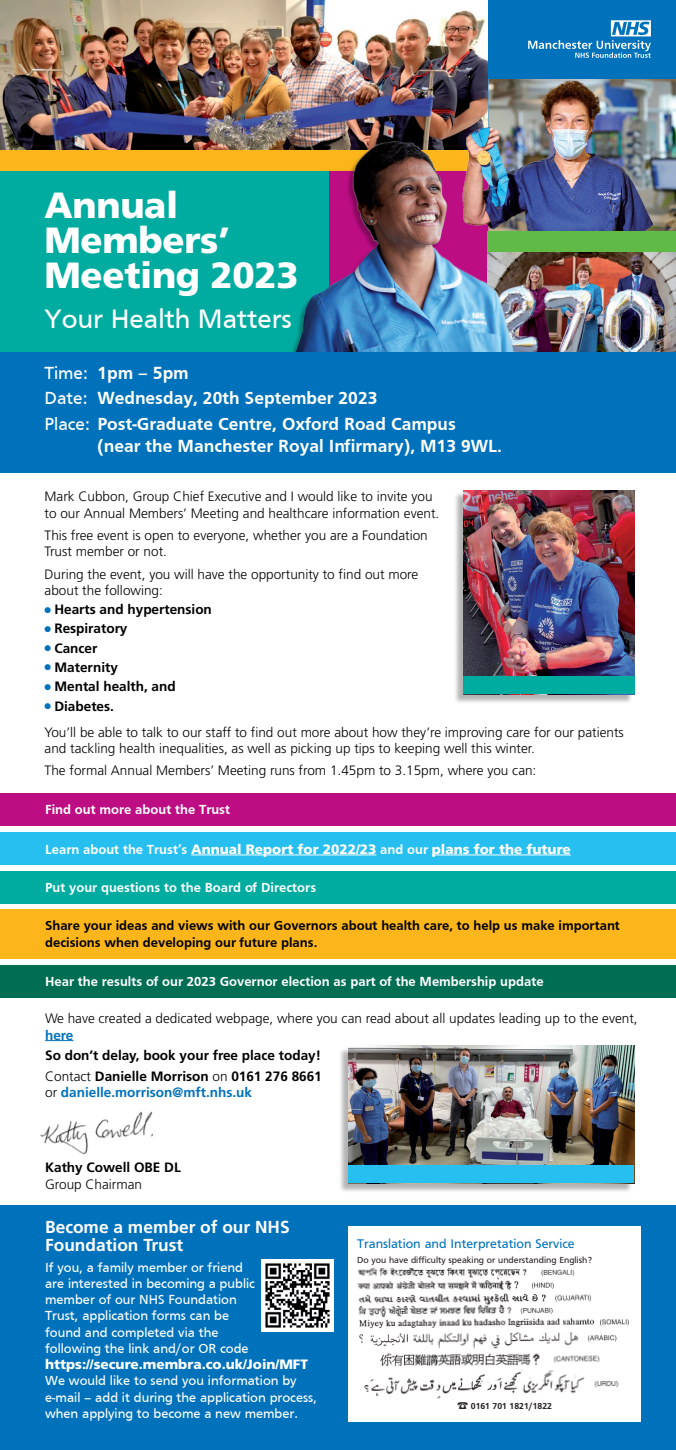
<style>
.page{position:relative;width:676px;height:1450px;background:#fff}
.page>*{position:absolute;margin:0;border:0;box-sizing:border-box;transform-origin:0 0}
.t1{font:36.4px/35.1px "Frutiger LT 75 Blk";letter-spacing:-.01em;color:#fff}
.t2{font:27.4px "Frutiger";color:#fff}
.t3{font:700 18.1px/25.5px "Frutiger";color:#fff}
.t4{font:17.3px/18px "Frutiger LT 65 Bd";color:#fff}
.t5{font:13.6px/16.3px "Frutiger LT 45 Lt";color:#000}
.t6{font:13.6px/16.3px "Frutiger";color:#fff}
.t7{font:13.6px/20.8px "Frutiger LT 65 Bd";color:#000}
.t8{font:700 13.6px "Frutiger";color:#fff}
.t9{font:700 13.6px/16.3px "Frutiger";color:#000}
.t10{font:13.6px "Frutiger LT 75 Blk";color:#fff}
.t11{font:13.6px "Frutiger LT 65 Bd";color:#0072bc}
.t12{font:13px "Frutiger";color:#0072bc}
.t13{font:9.1px "Frutiger";color:#231f20}
.t14{font:700 9px "Frutiger";color:#231f20}
.s1{font-weight:400}
.s2{color:#0072bc}
.s3{font-family:"Frutiger";font-weight:700}
.s4{font-family:"Frutiger LT 45 Lt"}
.s5{font-family:"Frutiger LT 45 Lt";color:#000}
</style>
<div class="page">
<div style="left:0;top:0;width:676px;height:373px;background:#0072bc"></div>
<div style="left:0;top:167px;width:328px;height:196px;background:#00aca0"></div>
<img style="left:0;top:0;width:488px;height:150px">
<div style="left:0;top:150px;width:488px;height:21px;background:#fcb61c"></div>
<img style="left:552px;top:251px;width:124px;height:101px">
<svg style="left:528px;top:20px;width:123px;height:38px"></svg>
<div style="left:0;top:793px;width:676px;height:33px;background:#bc0d83"></div>
<div style="left:0;top:832px;width:676px;height:33px;background:#26bff0"></div>
<div style="left:0;top:871px;width:676px;height:32px;background:#00aca0"></div>
<div style="left:0;top:965px;width:676px;height:32px;background:#006e53"></div>
<div style="left:0;top:909px;width:676px;height:50px;background:#fcb61c"></div>
<img style="left:449px;top:80px;width:227px;height:151px">
<div style="left:488px;top:231px;width:188px;height:20px;background:#60bb46"></div>
<img style="left:267px;top:95px;width:285px;height:258px">
<div style="left:1px;top:353px;width:675px;height:120px;background:#0072bc"></div>
<div style="left:1px;top:1205px;width:675px;height:245px;background:#0072bc"></div>
<img style="left:40px;top:1111px;width:113px;height:44px">
<hr style="left:191px;top:855px;width:185px;height:1px;background:#fff">
<hr style="left:432px;top:855px;width:139px;height:1px;background:#fff">
<svg style="left:45px;top:1040px;width:29px;height:1px"></svg>
<img style="left:262px;top:1260px;width:72px;height:72px">
<div style="left:453px;top:492px;width:180px;height:212px;background:#000;opacity:.3"></div>
<img style="left:463px;top:490px;width:171px;height:186px">
<div style="left:339px;top:1047px;width:294px;height:147px;background:#000;opacity:.3"></div>
<img style="left:349px;top:1046px;width:285px;height:120px">
<div style="left:463px;top:676px;width:171px;height:18px;background:#00aca0"></div>
<div style="left:349px;top:1166px;width:285px;height:17px;background:#26bff0"></div>
<div style="left:349px;top:1226px;width:292px;height:196px;background:#fff"></div>
<img style="left:357px;top:1268px;width:272px;height:131px">
<h1 class="t1" style="left:45px;top:188px;width:256px">Annual<br>Members’<br>Meeting 2023</h1>
<h2 class="t2" style="left:45px;top:303px;width:249px">Your Health Matters</h2>
<h3 class="t3" style="left:45px;top:360px;width:413px"><span class="s1">Time:</span> 1pm – 5pm<br><span class="s1">Date:</span> Wednesday, 20th September 2023<br><span class="s1">Place:</span> Post-Graduate Centre, Oxford Road Campus</h3>
<h3 class="t3" style="left:97px;top:433px;width:406px">(near the Manchester Royal Infirmary), M13 9WL.</h3>
<p class="t5" style="left:45px;top:489px;width:396px">Mark Cubbon, Group Chief Executive and I would like to invite you to our Annual Members’ Meeting and healthcare information event.</p>
<p class="t5" style="left:45px;top:527px;width:385px">This free event is open to everyone, whether you are a Foundation<br>Trust member or not.</p>
<p class="t5" style="left:45px;top:566px;width:375px">During the event, you will have the opportunity to find out more about the following:</p>
<p class="t7" style="left:45px;top:599px;width:169px"><span class="s2">●</span> Hearts and hypertension</p>
<p class="t7" style="left:45px;top:618px;width:84px"><span class="s2">●</span> Respiratory</p>
<p class="t7" style="left:45px;top:638px;width:54px"><span class="s2">●</span> Cancer</p>
<p class="t7" style="left:45px;top:657px;width:75px"><span class="s2">●</span> Maternity</p>
<p class="t7" style="left:45px;top:676px;width:133px"><span class="s2">●</span> Mental health, and</p>
<p class="t7" style="left:45px;top:696px;width:71px"><span class="s2">●</span> Diabetes.</p>
<p class="t5" style="left:45px;top:724px;width:581px">You’ll be able to talk to our staff to find out more about how they’re improving care for our patients and tackling health inequalities, as well as picking up tips to keeping well this winter.</p>
<p class="t5" style="left:45px;top:763px;width:493px">The formal Annual Members’ Meeting runs from 1.45pm to 3.15pm, where you can:</p>
<p class="t8" style="left:45px;top:802px;width:187px">Find out more about the Trust</p>
<p class="t10" style="left:45px;top:841px;width:527px"><span class="s3">Learn about the Trust’s</span> Annual Report for 2022/23 <span class="s3">and our</span> plans for the future</p>
<p class="t8" style="left:45px;top:879px;width:273px">Put your questions to the Board of Directors</p>
<p class="t9" style="left:45px;top:917px;width:576px">Share your ideas and views with our Governors about health care, to help us make important decisions when developing our future plans.</p>
<p class="t8" style="left:45px;top:973px;width:500px">Hear the results of our 2023 Governor election as part of the Membership update</p>
<p class="t5" style="left:45px;top:1011px;width:594px">We have created a dedicated webpage, where you can read about all updates leading up to the event,</p>
<p class="t11" style="left:45px;top:1027px;width:30px">here</p>
<p class="t7" style="left:45px;top:1045px;width:278px">So don’t delay, book your free place today!<br><span class="s4">Contact</span> Danielle Morrison <span class="s4">on</span> 0161 276 8661</p>
<p class="t11" style="left:45px;top:1085px;width:208px"><span class="s5">or</span> danielle.morrison@mft.nhs.uk</p>
<p class="t7" style="left:45px;top:1157px;width:137px">Kathy Cowell OBE DL</p>
<p class="t5" style="left:45px;top:1176px;width:99px">Group Chairman</p>
<p class="t4" style="left:45px;top:1218px;width:246px">Become a member of our NHS<br>Foundation Trust</p>
<p class="t6" style="left:45px;top:1259px;width:211px">If you, a family member or friend are interested in becoming a public member of our NHS Foundation<br>Trust, application forms can be found and completed via the following the link and/or OR code</p>
<p class="t10" style="left:45px;top:1356px;width:264px">https://secure.membra.co.uk/Join/MFT</p>
<p class="t6" style="left:45px;top:1373px;width:273px">We would like to send you information by e-mail – add it during the application process, when applying to become a new member.</p>
<p class="t12" style="left:357px;top:1236px;width:219px">Translation and Interpretation Service</p>
<p class="t13" style="left:357px;top:1254px;width:236px">Do you have difficulty speaking or understanding English?</p>
<p class="t14" style="left:457px;top:1401px;width:96px">☎ 0161 701 1821/1822</p>
</div>
